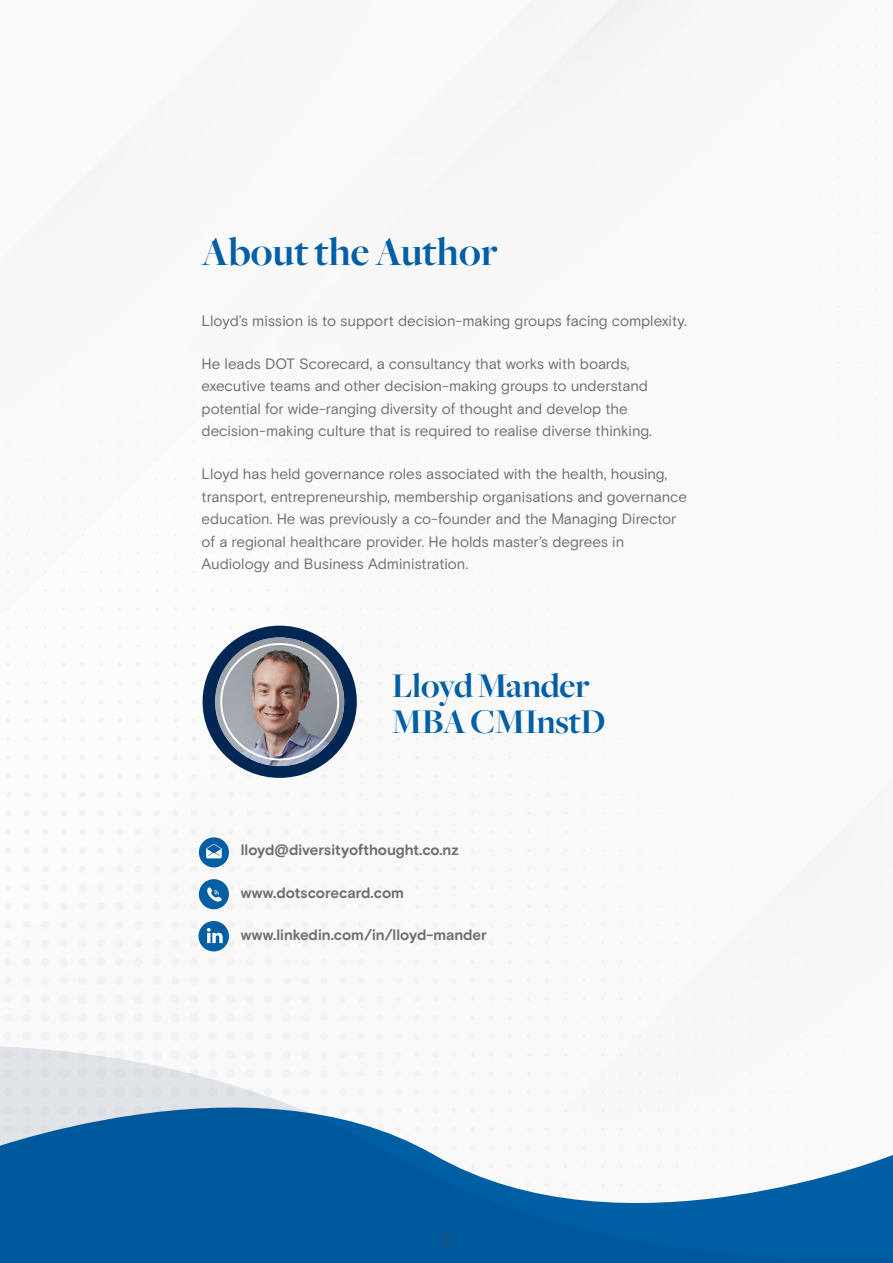
<style>
.page{position:relative;width:893px;height:1263px;background:#fff}
.page>*{position:absolute;margin:0;border:0;box-sizing:border-box;transform-origin:0 0}
.t1{font:700 42px "Freight Big";color:#005ea4}
.t2{font:700 36px/36px "Freight Big";letter-spacing:-.01em;color:#005ea4}
.t3{font:15px/22.5px "Basis Grotesque Pro";letter-spacing:-.005em;color:#6d6e71}
.t4{font:700 15px "Basis Grotesque Pro";color:#6d6e71}
.t5{font:13.5px "Basis Grotesque Pro";color:#384b54}
</style>
<div class="page">
<img style="left:4px;top:0;width:873px;height:1041px">
<div style="left:199px;top:879px;width:30px;height:30px;background:#005ea4;border-radius:50%"></div>
<div style="left:199px;top:837px;width:30px;height:30px;background:#005ea4;border-radius:50%"></div>
<svg style="left:207px;top:887px;width:15px;height:15px"></svg>
<svg style="left:206px;top:844px;width:16px;height:14px"></svg>
<div style="left:198px;top:921px;width:31px;height:30px;background:#005ea4;border-radius:50%"></div>
<svg style="left:207px;top:928px;width:16px;height:15px"></svg>
<div style="left:203px;top:626px;width:154px;height:152px;background:#002753;border-radius:50%"></div>
<img style="left:215px;top:637px;width:129px;height:129px;border-radius:64px">
<div style="left:220px;top:643px;width:119px;height:117px;border:2px solid #fff;border-radius:50%"></div>
<svg style="left:0;top:1046px;width:893px;height:217px"></svg>
<p class="t1" style="left:202px;top:229px;width:297px">About the Author</p>
<p class="t3" style="left:202px;top:310px;width:487px">Lloyd’s mission is to support decision-making groups facing complexity.</p>
<p class="t3" style="left:202px;top:353px;width:452px">He leads DOT Scorecard, a consultancy that works with boards, executive teams and other decision-making groups to understand potential for wide-ranging diversity of thought and develop the decision-making culture that is required to realise diverse thinking.</p>
<p class="t3" style="left:202px;top:463px;width:487px">Lloyd has held governance roles associated with the health, housing, transport, entrepreneurship, membership organisations and governance education. He was previously a co-founder and the Managing Director of a regional healthcare provider. He holds master’s degrees in Audiology and Business Administration.</p>
<p class="t2" style="left:392px;top:668px;width:215px">Lloyd Mander<br>MBA CMInstD</p>
<p class="t4" style="left:241px;top:841px;width:220px">lloyd@diversityofthought.co.nz</p>
<p class="t4" style="left:241px;top:884px;width:165px">www.dotscorecard.com</p>
<p class="t4" style="left:241px;top:926px;width:248px">www.linkedin.com/in/lloyd-mander</p>
<p class="t5" style="left:443px;top:1232px;width:9px">2</p>
</div>
